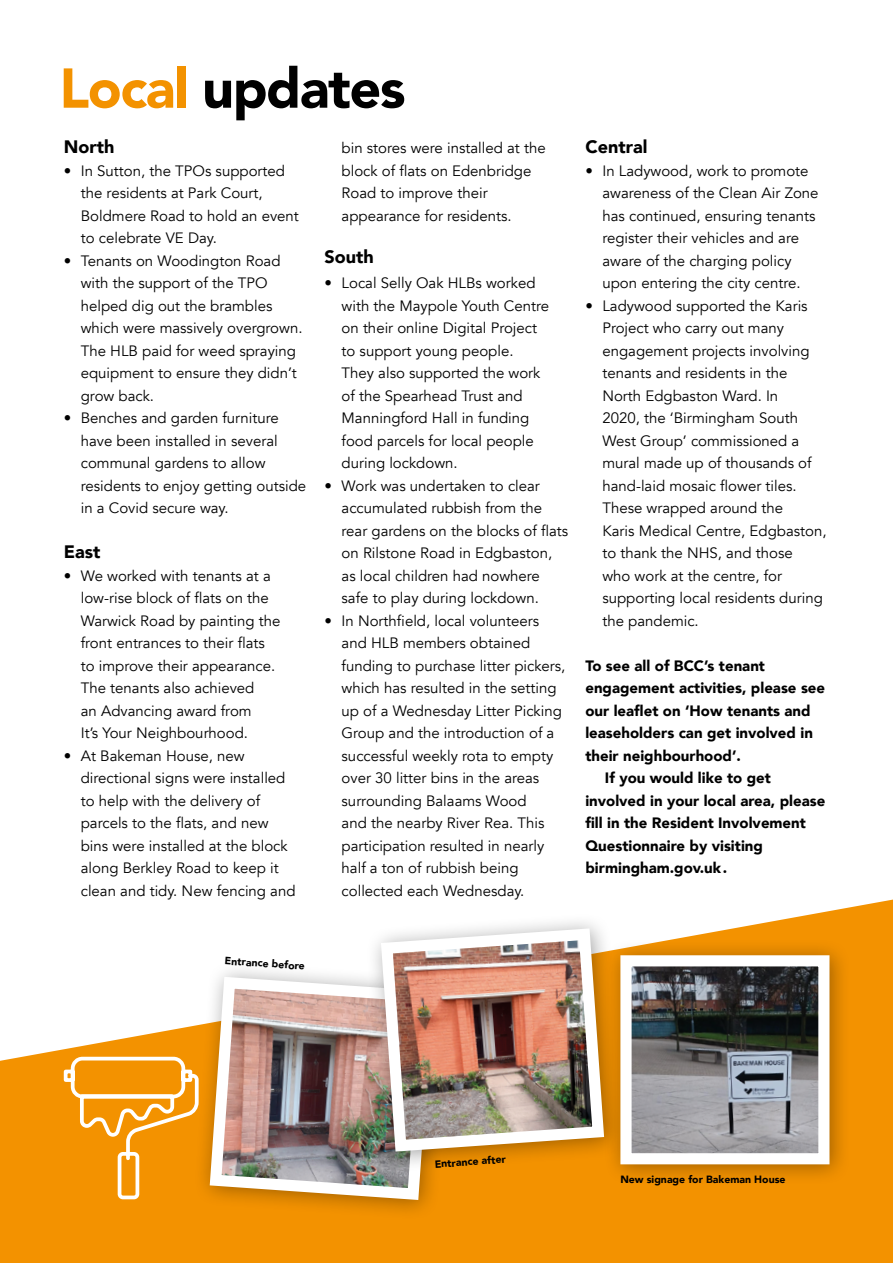
<style>
.page{position:relative;width:893px;height:1263px;background:#fff}
.page>*{position:absolute;margin:0;border:0;box-sizing:border-box;transform-origin:0 0}
.H2__Page_Header_1{font:900 55.5px "Avenir";letter-spacing:-.025em;color:#000}
.H3__Subhead{font:900 18px "Avenir";color:#000}
.BodyText_Bullets_1{font:15px/22.5px "Avenir";color:#000}
.P__Bodytext_1{font:900 15px/22.5px "Avenir";color:#000}
.H4__Photo_Captions{font:900 10.5px "Avenir";color:#000}
.s1{color:#f39200}
</style>
<div class="page">
<svg style="left:0;top:899px;width:893px;height:364px;fill:#f39200"></svg>
<svg style="left:64px;top:1057px;width:130px;height:142px;background:#f4a124"></svg>
<div style="left:194px;top:961px;width:260px;height:260px;background:#000;opacity:.35"></div>
<img style="left:204px;top:971px;width:235px;height:235px">
<div style="left:365px;top:913px;width:260px;height:259px;background:#000;opacity:.35"></div>
<img style="left:375px;top:922px;width:235px;height:235px">
<div style="left:604px;top:939px;width:247px;height:247px;background:#000;opacity:.35"></div>
<img style="left:632px;top:967px;width:185px;height:185px">
<div style="left:620px;top:955px;width:209px;height:209px;border:11px solid #fff"></div>
<h2 class="H2__Page_Header_1" style="left:59px;top:41px;width:348px"><span class="s1">Local</span> updates</h2>
<h3 class="H3__Subhead" style="left:64px;top:132px;width:52px">North</h3>
<p class="BodyText_Bullets_1" style="left:81px;top:160px;width:220px;text-indent:-17px">• In Sutton, the TPOs supported the residents at Park Court,<br>Boldmere Road to hold an event to celebrate VE Day.</p>
<p class="BodyText_Bullets_1" style="left:81px;top:250px;width:223px;text-indent:-17px">• Tenants on Woodington Road with the support of the TPO helped dig out the brambles which were massively overgrown.<br>The HLB paid for weed spraying equipment to ensure they didn’t grow back.</p>
<p class="BodyText_Bullets_1" style="left:81px;top:407px;width:227px;text-indent:-17px">• Benches and garden furniture have been installed in several communal gardens to allow residents to enjoy getting outside in a Covid secure way.</p>
<h3 class="H3__Subhead" style="left:64px;top:537px;width:38px">East</h3>
<p class="BodyText_Bullets_1" style="left:81px;top:565px;width:201px;text-indent:-17px">• We worked with tenants at a low-rise block of flats on the<br>Warwick Road by painting the front entrances to their flats to improve their appearance.<br>The tenants also achieved<br>an Advancing award from<br>It’s Your Neighbourhood.</p>
<p class="BodyText_Bullets_1" style="left:81px;top:745px;width:216px;text-indent:-17px">• At Bakeman House, new directional signs were installed to help with the delivery of parcels to the flats, and new bins were installed at the block along Berkley Road to keep it clean and tidy. New fencing and</p>
<p class="BodyText_Bullets_1" style="left:342px;top:137px;width:206px">bin stores were installed at the block of flats on Edenbridge<br>Road to improve their appearance for residents.</p>
<h3 class="H3__Subhead" style="left:325px;top:241px;width:51px">South</h3>
<p class="BodyText_Bullets_1" style="left:342px;top:272px;width:209px;text-indent:-17px">• Local Selly Oak HLBs worked with the Maypole Youth Centre on their online Digital Project to support young people.<br>They also supported the work of the Spearhead Trust and<br>Manningford Hall in funding food parcels for local people during lockdown.</p>
<p class="BodyText_Bullets_1" style="left:342px;top:475px;width:228px;text-indent:-17px">• Work was undertaken to clear accumulated rubbish from the rear gardens on the blocks of flats on Rilstone Road in Edgbaston, as local children had nowhere safe to play during lockdown.</p>
<p class="BodyText_Bullets_1" style="left:342px;top:610px;width:225px;text-indent:-17px">• In Northfield, local volunteers and HLB members obtained funding to purchase litter pickers, which has resulted in the setting up of a Wednesday Litter Picking<br>Group and the introduction of a successful weekly rota to empty over 30 litter bins in the areas surrounding Balaams Wood<br>and the nearby River Rea. This participation resulted in nearly half a ton of rubbish being collected each Wednesday.</p>
<h3 class="H3__Subhead" style="left:585px;top:132px;width:63px">Central</h3>
<p class="BodyText_Bullets_1" style="left:602px;top:160px;width:218px;text-indent:-17px">• In Ladywood, work to promote awareness of the Clean Air Zone has continued, ensuring tenants register their vehicles and are aware of the charging policy upon entering the city centre.</p>
<p class="BodyText_Bullets_1" style="left:602px;top:295px;width:226px;text-indent:-17px">• Ladywood supported the Karis<br>Project who carry out many engagement projects involving tenants and residents in the<br>North Edgbaston Ward. In<br>2020, the ‘Birmingham South<br>West Group’ commissioned a mural made up of thousands of hand-laid mosaic flower tiles.<br>These wrapped around the<br>Karis Medical Centre, Edgbaston, to thank the NHS, and those<br>who work at the centre, for supporting local residents during the pandemic.</p>
<p class="P__Bodytext_1" style="left:585px;top:654px;width:241px">To see all of BCC’s tenant engagement activities, please see our leaflet on ‘How tenants and leaseholders can get involved in their neighbourhood’.</p>
<p class="P__Bodytext_1" style="left:585px;top:766px;width:242px;text-indent:20px">If you would like to get involved in your local area, please fill in the Resident Involvement<br>Questionnaire by visiting birmingham.gov.uk .</p>
<h4 class="H4__Photo_Captions" style="left:225px;top:951px;width:82px;rotate:4deg">Entrance before</h4>
<h4 class="H4__Photo_Captions" style="left:434px;top:1155px;width:73px;rotate:-4deg">Entrance after</h4>
<h4 class="H4__Photo_Captions" style="left:620px;top:1170px;width:167px">New signage for Bakeman House</h4>
</div>
